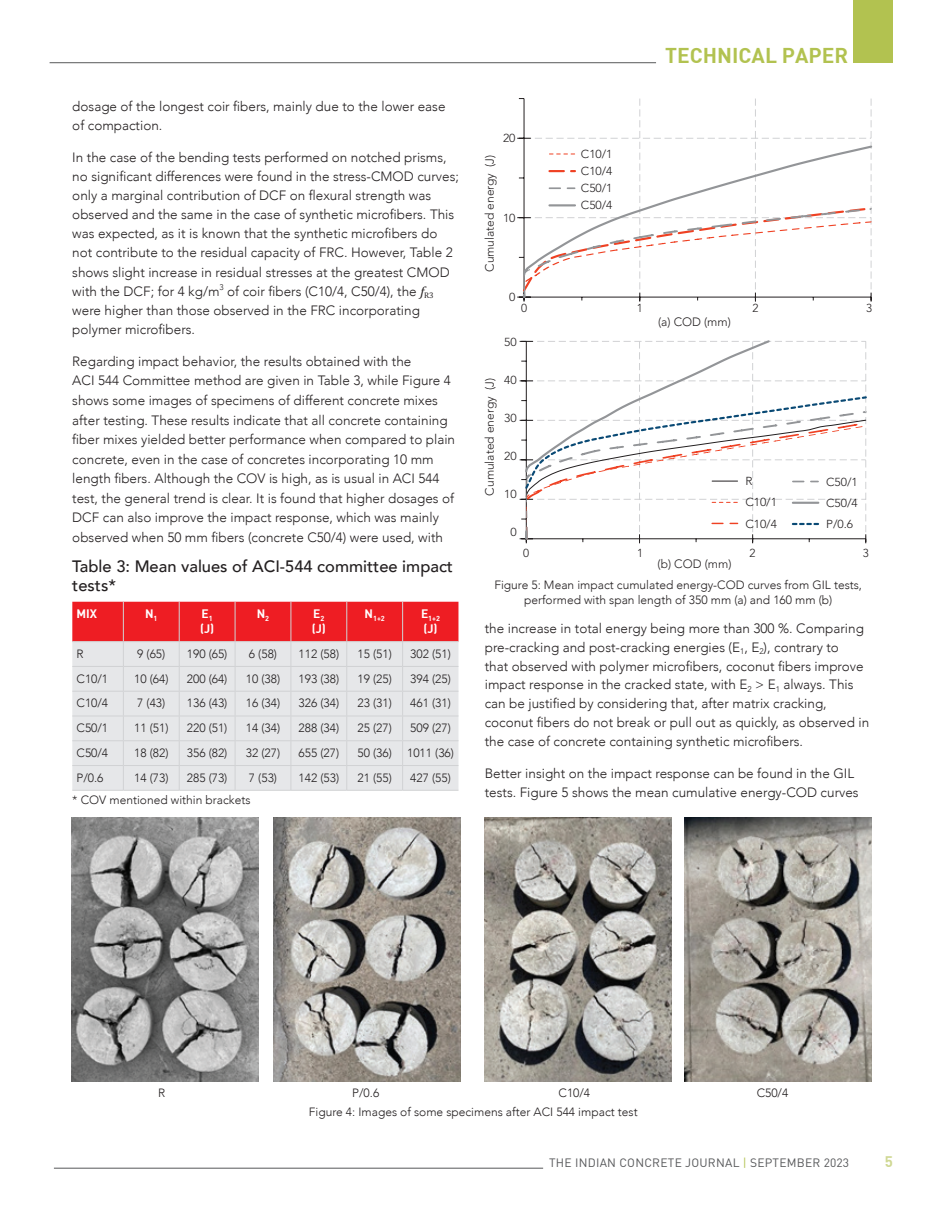
<style>
.page{position:relative;width:944px;height:1214px;background:#fff}
.page>*{position:absolute;margin:0;border:0;box-sizing:border-box;transform-origin:0 0}
.t1{font:21px "DIN Bold";color:#b2c250}
.t2{font:500 16.5px/19.5px "Avenir";color:#231f20}
.t3{font:15px "DIN Bold";color:#cfd893}
.t4{font:300 13.5px/19px "Avenir";color:#231f20}
.t5{font:300 12px/15px "Avenir";color:#231f20;text-align:center}
.t6{font:300 12px "Avenir";color:#231f20}
.t7{font:12px "DIN Pro";letter-spacing:.02em;color:#57585a}
.t8{font:12px/15px "DIN Bold";color:#fff}
.t9{font:300 11.55px/17.1px "Avenir";color:#231f20;text-align:justify;scale:1.04 1}
.t10{font:300 11.55px "Avenir";color:#231f20}
.t11{font:7.2px "DIN Bold";color:#fff}
.s1{font-family:"Cambria";font-weight:400;font-style:italic}
.s2{color:#b2c250}
</style>
<div class="page">
<div style="left:853px;top:0;width:39px;height:63px;background:#b2c250"></div>
<hr style="left:50px;top:62px;width:606px;height:1px;background:#57585a">
<hr style="left:54px;top:1167px;width:489px;height:1px;background:#57585a">
<svg style="left:72px;top:601px;width:386px;height:189px;background:#e6bcbf"></svg>
<hr style="left:72px;top:790px;width:51px;height:1px;background:#d1d2d4">
<hr style="left:123px;top:790px;width:56px;height:1px;background:#d1d2d4">
<hr style="left:179px;top:790px;width:56px;height:1px;background:#d1d2d4">
<hr style="left:235px;top:790px;width:56px;height:1px;background:#d1d2d4">
<hr style="left:291px;top:790px;width:56px;height:1px;background:#d1d2d4">
<hr style="left:347px;top:790px;width:55px;height:1px;background:#d1d2d4">
<hr style="left:402px;top:790px;width:56px;height:1px;background:#d1d2d4">
<img style="left:71px;top:817px;width:187px;height:264px">
<img style="left:274px;top:817px;width:187px;height:264px">
<img style="left:485px;top:817px;width:187px;height:264px">
<img style="left:684px;top:817px;width:187px;height:264px">
<svg style="left:517px;top:98px;width:356px;height:204px"></svg>
<hr style="left:549px;top:204px;width:26px;height:2px;background:#939598">
<svg style="left:519px;top:341px;width:348px;height:202px"></svg>
<p class="t4" style="left:72px;top:97px;width:375px">dosage of the longest coir fibers, mainly due to the lower ease of compaction.</p>
<p class="t4" style="left:72px;top:148px;width:388px">In the case of the bending tests performed on notched prisms, no significant differences were found in the stress-CMOD curves; only a marginal contribution of DCF on flexural strength was observed and the same in the case of synthetic microfibers. This was expected, as it is known that the synthetic microfibers do not contribute to the residual capacity of FRC. However, Table 2 shows slight increase in residual stresses at the greatest CMOD with the DCF; for 4 kg/m<sup>3</sup> of coir fibers (C10/4, C50/4), the <span class="s1">f</span><sub>R3 </sub>were higher than those observed in the FRC incorporating polymer microfibers.</p>
<p class="t4" style="left:72px;top:351px;width:384px;line-height:19.5px">Regarding impact behavior, the results obtained with the<br>ACI 544 Committee method are given in Table 3, while Figure 4 shows some images of specimens of different concrete mixes after testing. These results indicate that all concrete containing fiber mixes yielded better performance when compared to plain concrete, even in the case of concretes incorporating 10 mm length fibers. Although the COV is high, as is usual in ACI 544 test, the general trend is clear. It is found that higher dosages of DCF can also improve the impact response, which was mainly observed when 50 mm fibers (concrete C50/4) were used, with</p>
<p class="t2" style="left:72px;top:555px;width:382px">Table 3: Mean values of ACI-544 committee impact tests*</p>
<p class="t8" style="left:77px;top:606px;width:22px">MIX</p>
<p class="t8" style="left:145px;top:606px;width:14px">N<sub>1</sub></p>
<p class="t8" style="left:200px;top:606px;width:16px">E<sub>1 </sub>(J)</p>
<p class="t8" style="left:257px;top:606px;width:14px">N<sub>2</sub></p>
<p class="t8" style="left:312px;top:606px;width:16px">E<sub>2 </sub>(J)</p>
<p class="t11" style="left:364px;top:613px;width:22px"><sup>N</sup>1+2</p>
<p class="t11" style="left:421px;top:613px;width:20px"><sup>E</sup>1+2</p>
<p class="t8" style="left:423px;top:621px;width:16px">(J)</p>
<p class="t5" style="left:77px;top:646px;width:9px">R</p>
<p class="t5" style="left:137px;top:646px;width:30px">9 (65)</p>
<p class="t5" style="left:187px;top:646px;width:42px">190 (65)</p>
<p class="t5" style="left:249px;top:646px;width:30px">6 (58)</p>
<p class="t5" style="left:298px;top:646px;width:42px">112 (58)</p>
<p class="t5" style="left:357px;top:646px;width:36px">15 (51)</p>
<p class="t5" style="left:410px;top:646px;width:42px">302 (51)</p>
<p class="t5" style="left:77px;top:671px;width:33px">C10/1</p>
<p class="t5" style="left:134px;top:671px;width:36px">10 (64)</p>
<p class="t5" style="left:187px;top:671px;width:42px">200 (64)</p>
<p class="t5" style="left:246px;top:671px;width:36px">10 (38)</p>
<p class="t5" style="left:298px;top:671px;width:42px">193 (38)</p>
<p class="t5" style="left:357px;top:671px;width:36px">19 (25)</p>
<p class="t5" style="left:410px;top:671px;width:42px">394 (25)</p>
<p class="t5" style="left:77px;top:696px;width:33px">C10/4</p>
<p class="t5" style="left:137px;top:696px;width:30px">7 (43)</p>
<p class="t5" style="left:187px;top:696px;width:42px">136 (43)</p>
<p class="t5" style="left:246px;top:696px;width:36px">16 (34)</p>
<p class="t5" style="left:298px;top:696px;width:42px">326 (34)</p>
<p class="t5" style="left:357px;top:696px;width:36px">23 (31)</p>
<p class="t5" style="left:410px;top:696px;width:42px">461 (31)</p>
<p class="t5" style="left:77px;top:720px;width:33px">C50/1</p>
<p class="t5" style="left:134px;top:720px;width:36px">11 (51)</p>
<p class="t5" style="left:187px;top:720px;width:42px">220 (51)</p>
<p class="t5" style="left:246px;top:720px;width:36px">14 (34)</p>
<p class="t5" style="left:298px;top:720px;width:42px">288 (34)</p>
<p class="t5" style="left:357px;top:720px;width:36px">25 (27)</p>
<p class="t5" style="left:410px;top:720px;width:42px">509 (27)</p>
<p class="t5" style="left:77px;top:745px;width:33px">C50/4</p>
<p class="t5" style="left:134px;top:745px;width:36px">18 (82)</p>
<p class="t5" style="left:187px;top:745px;width:42px">356 (82)</p>
<p class="t5" style="left:246px;top:745px;width:36px">32 (27)</p>
<p class="t5" style="left:298px;top:745px;width:42px">655 (27)</p>
<p class="t5" style="left:357px;top:745px;width:36px">50 (36)</p>
<p class="t5" style="left:407px;top:745px;width:48px">1011 (36)</p>
<p class="t5" style="left:77px;top:770px;width:28px">P/0.6</p>
<p class="t5" style="left:134px;top:770px;width:36px">14 (73)</p>
<p class="t5" style="left:187px;top:770px;width:42px">285 (73)</p>
<p class="t5" style="left:249px;top:770px;width:30px">7 (53)</p>
<p class="t5" style="left:298px;top:770px;width:42px">142 (53)</p>
<p class="t5" style="left:357px;top:770px;width:36px">21 (55)</p>
<p class="t5" style="left:410px;top:770px;width:42px">427 (55)</p>
<p class="t5" style="left:72px;top:792px;width:180px">* COV mentioned within brackets</p>
<p class="t9" style="left:503px;top:130px;width:13px">20</p>
<p class="t6" style="left:485px;top:272px;width:119px;rotate:-90deg">Cumulated energy (J)</p>
<p class="t9" style="left:503px;top:210px;width:13px">10</p>
<p class="t9" style="left:509px;top:290px;width:7px">0</p>
<p class="t9" style="left:581px;top:146px;width:32px">C10/1<br>C10/4<br>C50/1<br>C50/4</p>
<h1 class="t1" style="left:665px;top:42px;width:185px">TECHNICAL PAPER</h1>
<p class="t10" style="left:521px;top:304px;width:7px">0</p>
<p class="t10" style="left:637px;top:304px;width:7px">1</p>
<p class="t10" style="left:752px;top:304px;width:7px">2</p>
<p class="t10" style="left:866px;top:304px;width:7px">3</p>
<p class="t6" style="left:658px;top:317px;width:74px">(a) COD (mm)</p>
<p class="t9" style="left:504px;top:334px;width:13px">50</p>
<p class="t9" style="left:504px;top:372px;width:13px">40</p>
<p class="t9" style="left:504px;top:411px;width:13px">30</p>
<p class="t9" style="left:504px;top:449px;width:13px">20</p>
<p class="t9" style="left:504px;top:487px;width:13px">10</p>
<p class="t9" style="left:510px;top:525px;width:7px">0</p>
<p class="t6" style="left:485px;top:495px;width:119px;rotate:-90deg">Cumulated energy (J)</p>
<p class="t9" style="left:745px;top:471px;width:32px;line-height:21.1px;text-align:left">R<br>C10/1<br>C10/4</p>
<p class="t9" style="left:826px;top:472px;width:32px;line-height:21.3px">C50/1<br>C50/4<br>P/0.6</p>
<p class="t10" style="left:523px;top:548px;width:7px">0</p>
<p class="t10" style="left:637px;top:548px;width:7px">1</p>
<p class="t10" style="left:749px;top:548px;width:7px">2</p>
<p class="t10" style="left:862px;top:548px;width:7px">3</p>
<p class="t6" style="left:657px;top:558px;width:75px">(b) COD (mm)</p>
<p class="t5" style="left:494px;top:577px;width:369px">Figure 5: Mean impact cumulated energy-COD curves from GIL tests, performed with span length of 350 mm (a) and 160 mm (b)</p>
<p class="t4" style="left:485px;top:618px;width:386px">the increase in total energy being more than 300 %. Comparing pre-cracking and post-cracking energies (E<sub>1</sub>, E<sub>2</sub>), contrary to<br>that observed with polymer microfibers, coconut fibers improve impact response in the cracked state, with E<sub>2</sub> &gt; E<sub>1</sub> always. This can be justified by considering that, after matrix cracking, coconut fibers do not break or pull out as quickly, as observed in the case of concrete containing synthetic microfibers.</p>
<p class="t4" style="left:485px;top:763px;width:375px;line-height:19.5px">Better insight on the impact response can be found in the GIL tests. Figure 5 shows the mean cumulative energy-COD curves</p>
<p class="t5" style="left:158px;top:1085px;width:9px">R</p>
<p class="t5" style="left:352px;top:1085px;width:28px">P/0.6</p>
<p class="t5" style="left:558px;top:1085px;width:33px">C10/4</p>
<p class="t5" style="left:756px;top:1085px;width:33px">C50/4</p>
<p class="t5" style="left:309px;top:1104px;width:330px">Figure 4: Images of some specimens after ACI 544 impact test</p>
<p class="t7" style="left:549px;top:1154px;width:301px">THE INDIAN CONCRETE JOURNAL <span class="s2">|</span> SEPTEMBER 2023</p>
<p class="t3" style="left:884px;top:1152px;width:10px">5</p>
</div>
